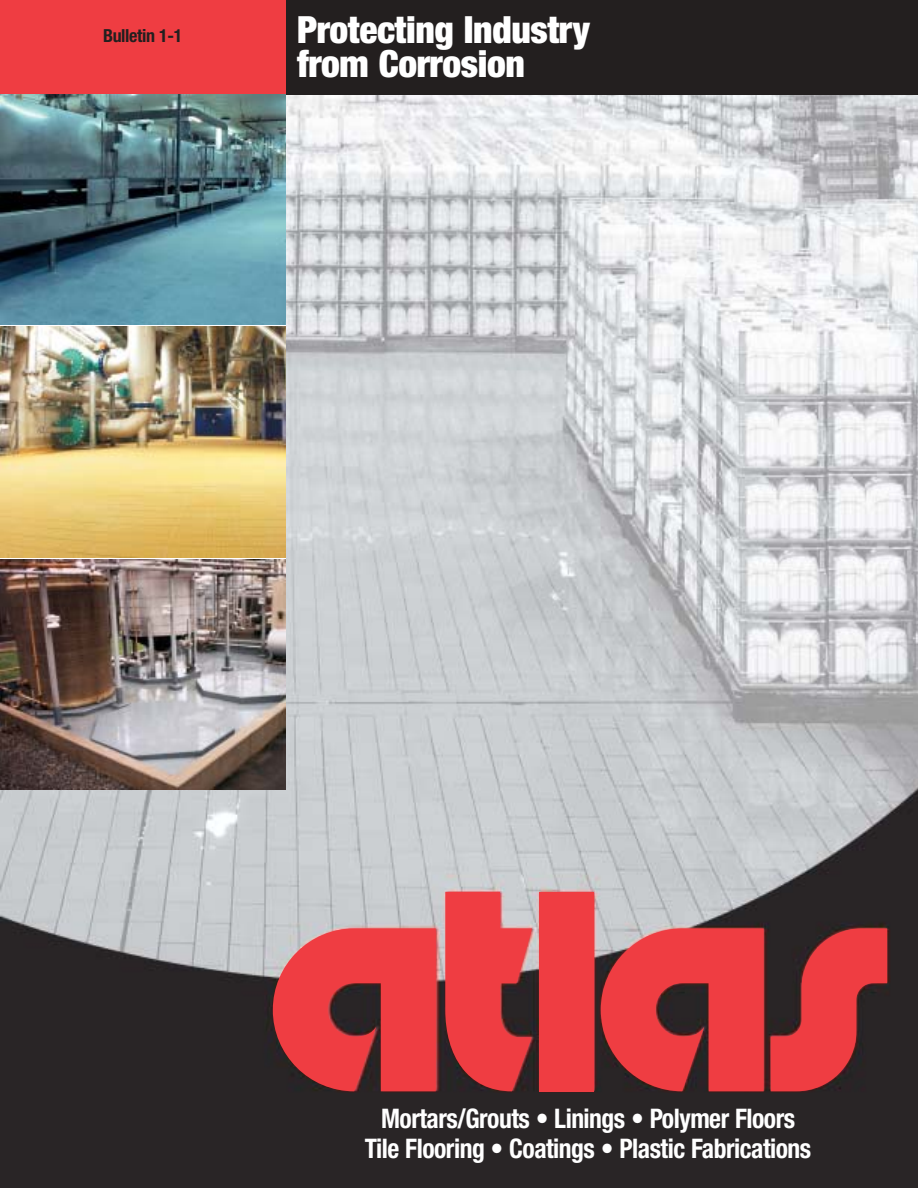
<style>
.page{position:relative;width:918px;height:1188px;background:#fff}
.page>*{position:absolute;margin:0;border:0;box-sizing:border-box;transform-origin:0 0}
.t1{font:900 condensed 37.5px/34.5px "Helvetica Neue";letter-spacing:-.01em;color:#fff}
.t2{font:700 condensed 27px/30px "Helvetica Neue";letter-spacing:-.02em;color:#fff;text-align:center;scale:.95 1}
.t3{font:700 condensed 18px "Helvetica Neue";letter-spacing:-.02em;color:#231f1f}
</style>
<div class="page">
<img style="left:0;top:94px;width:918px;height:1094px">
<div style="left:285px;top:0;width:633px;height:94px;background:#231f1f"></div>
<div style="left:0;top:0;width:285px;height:94px;background:#ef3d42"></div>
<svg style="left:601px;top:928px;width:163px;height:163px"></svg>
<svg style="left:445px;top:892px;width:87px;height:199px"></svg>
<svg style="left:273px;top:928px;width:163px;height:163px"></svg>
<div style="left:539px;top:892px;width:55px;height:199px;background:#ef3d42"></div>
<svg style="left:771px;top:928px;width:116px;height:163px"></svg>
<img style="left:0;top:94px;width:285px;height:232px">
<div style="left:0;top:553px;width:285px;height:9px;background:#fff"></div>
<img style="left:0;top:326px;width:285px;height:232px">
<img style="left:0;top:559px;width:285px;height:231px">
<p class="t3" style="left:103px;top:29px;width:81px">Bulletin 1-1</p>
<h1 class="t1" style="left:297px;top:15px;width:294px">Protecting Industry from Corrosion</h1>
<p class="t2" style="left:365px;top:1105px;width:471px">Mortars/Grouts • Linings • Polymer Floors<br>Tile Flooring • Coatings • Plastic Fabrications</p>
</div>
